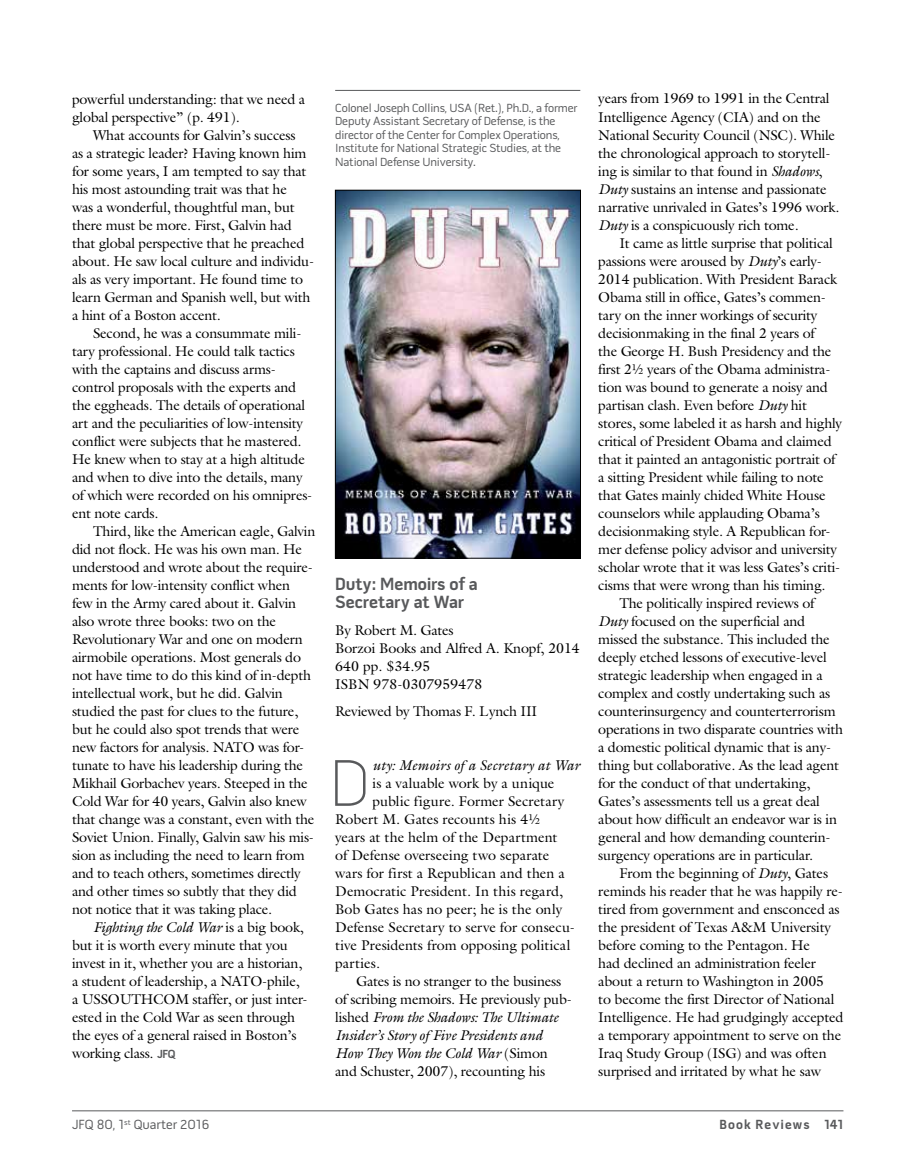
<style>
.page{position:relative;width:905px;height:1175px;background:#fff}
.page>*{position:absolute;margin:0;border:0;box-sizing:border-box;transform-origin:0 0}
.t1{font:100 67.2px "Pill Gothic 600 mg";color:#58595b}
.t2{font:700 18px/18px "Pill Gothic 600 mg";letter-spacing:-.005em;color:#58595b}
.t3{font:14.25px/18px "Galliard Std";letter-spacing:-.015em;color:#000}
.t4{font:14.25px "Galliard Std";letter-spacing:.005em;color:#000}
.t5{font:italic 14.25px "Galliard Std";letter-spacing:-.015em;color:#000}
.t6{font:italic 14.25px "Galliard Std";letter-spacing:.005em;color:#000}
.t7{font:14.25px "Galliard Std";letter-spacing:.02em;color:#000}
.t8{font:13.5px "Pill Gothic 600 mg";color:#58595b}
.t9{font:700 13.5px "Pill Gothic 600 mg";letter-spacing:.075em;color:#58595b}
.t10{font:12px/13.5px "Pill Gothic 600 mg";letter-spacing:-.01em;color:#58595b}
.s1{font-style:italic}
.s2{font-family:"Pill Gothic 600 mg";font-weight:700;font-size:12px;color:#58595b}
.s3{font-style:normal}
</style>
<div class="page">
<hr style="left:72px;top:1110px;width:771px;height:1px;background:#58595b">
<hr style="left:335px;top:90px;width:245px;height:1px;background:#58595b">
<img style="left:337px;top:192px;width:241px;height:364px">
<div style="left:335px;top:190px;width:245px;height:368px;border:1px solid #000"></div>
<p class="t3" style="left:72px;top:89px;width:234px">powerful understanding: that we need a global perspective” (p. 491).</p>
<p class="t3" style="left:72px;top:125px;width:244px;text-indent:21px">What accounts for Galvin’s success<br>as a strategic leader? Having known him for some years, I am tempted to say that his most astounding trait was that he<br>was a wonderful, thoughtful man, but there must be more. First, Galvin had that global perspective that he preached about. He saw local culture and individu&shy;als as very important. He found time to learn German and Spanish well, but with a hint of a Boston accent.</p>
<p class="t3" style="left:72px;top:323px;width:242px;text-indent:21px">Second, he was a consummate mili&shy;tary professional. He could talk tactics with the captains and discuss arms&shy;control proposals with the experts and the eggheads. The details of operational art and the peculiarities of low-intensity conflict were subjects that he mastered.<br>He knew when to stay at a high altitude and when to dive into the details, many of which were recorded on his omnipres&shy;ent note cards.</p>
<p class="t3" style="left:72px;top:521px;width:245px;text-indent:21px">Third, like the American eagle, Galvin did not flock. He was his own man. He understood and wrote about the require&shy;ments for low-intensity conflict when<br>few in the Army cared about it. Galvin also wrote three books: two on the Revolutionary War and one on modern airmobile operations. Most generals do not have time to do this kind of in-depth intellectual work, but he did. Galvin studied the past for clues to the future, but he could also spot trends that were new factors for analysis. NATO was for&shy;tunate to have his leadership during the Mikhail Gorbachev years. Steeped in the Cold War for 40 years, Galvin also knew that change was a constant, even with the Soviet Union. Finally, Galvin saw his mis&shy;sion as including the need to learn from and to teach others, sometimes directly and other times so subtly that they did not notice that it was taking place.</p>
<p class="t3" style="left:72px;top:917px;width:237px;text-indent:21px"><span class="s1">Fighting the Cold War</span> is a big book, but it is worth every minute that you invest in it, whether you are a historian, a student of leadership, a NATO-phile, a USSOUTHCOM staffer, or just inter&shy;ested in the Cold War as seen through the eyes of a general raised in Boston’s working class. <span class="s2">JFQ</span></p>
<p class="t10" style="left:335px;top:102px;width:244px">Colonel Joseph Collins, USA (Ret.), Ph.D., a former Deputy Assistant Secretary of Defense, is the director of the Center for Complex Operations, Institute for National Strategic Studies, at the National Defense University.</p>
<p class="t2" style="left:335px;top:576px;width:144px">Duty: Memoirs of a<br>Secretary at War</p>
<p class="t3" style="left:335px;top:620px;width:246px">By Robert M. Gates<br>Borzoi Books and Alfred A. Knopf, 2014<br>640 pp. $34.95<br>ISBN 978-0307959478</p>
<p class="t3" style="left:335px;top:701px;width:204px">Reviewed by Thomas F. Lynch III</p>
<h1 class="t1" style="left:329px;top:756px;width:43px">D</h1>
<p class="t6" style="left:372px;top:756px;width:209px">uty: Memoirs of a Secretary at War</p>
<p class="t3" style="left:372px;top:773px;width:183px">is a valuable work by a unique</p>
<p class="t3" style="left:372px;top:791px;width:193px">public figure. Former Secretary</p>
<p class="t4" style="left:335px;top:810px;width:207px">Robert M. Gates recounts his 4½</p>
<p class="t4" style="left:335px;top:828px;width:224px">years at the helm of the Department</p>
<p class="t3" style="left:335px;top:845px;width:215px">of Defense overseeing two separate</p>
<p class="t4" style="left:335px;top:864px;width:231px">wars for first a Republican and then a</p>
<p class="t4" style="left:335px;top:882px;width:229px">Democratic President. In this regard,</p>
<p class="t3" style="left:335px;top:899px;width:229px">Bob Gates has no peer; he is the only</p>
<p class="t3" style="left:335px;top:917px;width:241px">Defense Secretary to serve for consecu-</p>
<p class="t4" style="left:335px;top:936px;width:237px">tive Presidents from opposing political</p>
<p class="t7" style="left:335px;top:954px;width:46px">parties.</p>
<p class="t3" style="left:356px;top:971px;width:207px">Gates is no stranger to the business</p>
<p class="t3" style="left:335px;top:989px;width:238px">of scribing memoirs. He previously pub-</p>
<p class="t5" style="left:335px;top:1008px;width:225px"><span class="s3">lished</span> From the Shadows: The Ultimate</p>
<p class="t5" style="left:335px;top:1026px;width:209px">Insider’s Story of Five Presidents and</p>
<p class="t5" style="left:335px;top:1044px;width:214px">How They Won the Cold War <span class="s3">(Simon</span></p>
<p class="t3" style="left:335px;top:1061px;width:211px">and Schuster, 2007), recounting his</p>
<p class="t3" style="left:598px;top:89px;width:242px">years from 1969 to 1991 in the Central Intelligence Agency (CIA) and on the National Security Council (NSC). While the chronological approach to storytell&shy;ing is similar to that found in <span class="s1">Shadows</span>, <span class="s1">Duty</span> sustains an intense and passionate narrative unrivaled in Gates’s 1996 work.<br><span class="s1">Duty</span> is a conspicuously rich tome.</p>
<p class="t3" style="left:619px;top:233px;width:215px">It came as little surprise that political</p>
<p class="t3" style="left:598px;top:251px;width:225px">passions were aroused by <span class="s1">Duty</span>’s early-</p>
<p class="t3" style="left:598px;top:269px;width:240px">2014 publication. With President Barack</p>
<p class="t3" style="left:598px;top:287px;width:229px">Obama still in office, Gates’s commen-</p>
<p class="t3" style="left:598px;top:305px;width:221px">tary on the inner workings of security</p>
<p class="t3" style="left:598px;top:323px;width:218px">decisionmaking in the final 2 years of</p>
<p class="t3" style="left:598px;top:341px;width:235px">the George H. Bush Presidency and the</p>
<p class="t3" style="left:598px;top:359px;width:234px">first 2½ years of the Obama administra-</p>
<p class="t3" style="left:598px;top:377px;width:231px">tion was bound to generate a noisy and</p>
<p class="t3" style="left:598px;top:395px;width:210px">partisan clash. Even before <span class="s1">Duty</span> hit</p>
<p class="t3" style="left:598px;top:413px;width:245px">stores, some labeled it as harsh and highly</p>
<p class="t3" style="left:598px;top:431px;width:235px">critical of President Obama and claimed</p>
<p class="t3" style="left:598px;top:449px;width:239px">that it painted an antagonistic portrait of</p>
<p class="t3" style="left:598px;top:467px;width:227px">a sitting President while failing to note</p>
<p class="t3" style="left:598px;top:485px;width:229px">that Gates mainly chided White House</p>
<p class="t3" style="left:598px;top:503px;width:223px">counselors while applauding Obama’s</p>
<p class="t3" style="left:598px;top:521px;width:234px">decisionmaking style. A Republican for-</p>
<p class="t3" style="left:598px;top:539px;width:240px">mer defense policy advisor and university</p>
<p class="t3" style="left:598px;top:557px;width:243px">scholar wrote that it was less Gates’s criti-</p>
<p class="t3" style="left:598px;top:575px;width:229px">cisms that were wrong than his timing.</p>
<p class="t3" style="left:619px;top:593px;width:197px">The politically inspired reviews of</p>
<p class="t3" style="left:598px;top:611px;width:208px"><span class="s1">Duty</span> focused on the superficial and</p>
<p class="t3" style="left:598px;top:629px;width:233px">missed the substance. This included the</p>
<p class="t3" style="left:598px;top:647px;width:230px">deeply etched lessons of executive-level</p>
<p class="t3" style="left:598px;top:665px;width:226px">strategic leadership when engaged in a</p>
<p class="t3" style="left:598px;top:683px;width:233px">complex and costly undertaking such as</p>
<p class="t3" style="left:598px;top:701px;width:239px">counterinsurgency and counterterrorism</p>
<p class="t3" style="left:598px;top:719px;width:246px">operations in two disparate countries with</p>
<p class="t3" style="left:598px;top:737px;width:234px">a domestic political dynamic that is any-</p>
<p class="t3" style="left:598px;top:755px;width:242px">thing but collaborative. As the lead agent</p>
<p class="t3" style="left:598px;top:773px;width:213px">for the conduct of that undertaking,</p>
<p class="t3" style="left:598px;top:791px;width:223px">Gates’s assessments tell us a great deal</p>
<p class="t3" style="left:598px;top:809px;width:240px">about how difficult an endeavor war is in</p>
<p class="t3" style="left:598px;top:827px;width:234px">general and how demanding counterin-</p>
<p class="t3" style="left:598px;top:845px;width:216px">surgency operations are in particular.</p>
<p class="t3" style="left:619px;top:863px;width:210px">From the beginning of <span class="s1">Duty</span>, Gates</p>
<p class="t3" style="left:598px;top:881px;width:246px">reminds his reader that he was happily re-</p>
<p class="t3" style="left:598px;top:899px;width:243px">tired from government and ensconced as</p>
<p class="t3" style="left:598px;top:917px;width:234px">the president of Texas A&amp;M University</p>
<p class="t3" style="left:598px;top:935px;width:213px">before coming to the Pentagon. He</p>
<p class="t3" style="left:598px;top:953px;width:219px">had declined an administration feeler</p>
<p class="t3" style="left:598px;top:971px;width:227px">about a return to Washington in 2005</p>
<p class="t3" style="left:598px;top:989px;width:237px">to become the first Director of National</p>
<p class="t3" style="left:598px;top:1007px;width:247px">Intelligence. He had grudgingly accepted</p>
<p class="t3" style="left:598px;top:1025px;width:244px">a temporary appointment to serve on the</p>
<p class="t3" style="left:598px;top:1043px;width:230px">Iraq Study Group (ISG) and was often</p>
<p class="t3" style="left:598px;top:1061px;width:224px">surprised and irritated by what he saw</p>
<p class="t8" style="left:72px;top:1119px;width:139px">JFQ 80, 1<sup>st</sup> Quarter 2016</p>
<p class="t9" style="left:719px;top:1119px;width:125px">Book Reviews 141</p>
</div>
